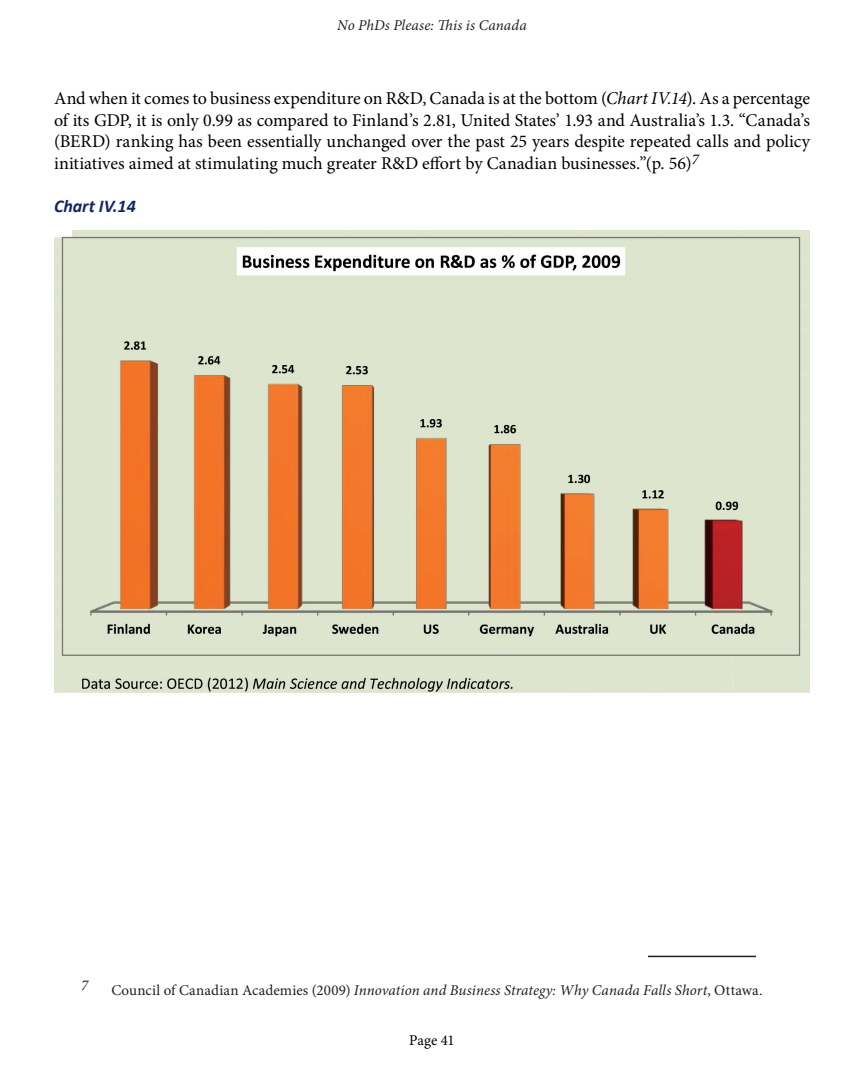
<style>
.page{position:relative;width:864px;height:1080px;background:#fff}
.page>*{position:absolute;margin:0;border:0;box-sizing:border-box;transform-origin:0 0}
.body{font:18px/21.6px "Minion Pro";color:#000;text-align:justify}
.t1{font:italic 700 18px "Calibri";color:#142667}
.Footnote_text{font:italic 15px "Minion Pro";letter-spacing:.005em;color:#231f20}
.t2{font:15px "Minion Pro";letter-spacing:-.005em;color:#000}
.s1{font-style:italic}
.s2{font-style:normal}
</style>
<div class="page">
<hr style="left:648px;top:956px;width:108px;height:1px;background:#231f20">
<img style="left:54px;top:230px;width:756px;height:462px">
<p class="Footnote_text" style="left:337px;top:15px;width:191px">No PhDs Please: This is Canada</p>
<p class="body" style="left:54px;top:88px;width:758px">And when it comes to business expenditure on R&amp;D, Canada is at the bottom (<span class="s1">Chart IV.14</span>). As a percentage of its GDP, it is only 0.99 as compared to Finland’s 2.81, United States’ 1.93 and Australia’s 1.3. “Canada’s (BERD) ranking has been essentially unchanged over the past 25 years despite repeated calls and policy initiatives aimed at stimulating much greater R&amp;D effort by Canadian businesses.”(p. 56)<sup>7</sup></p>
<p class="t1" style="left:54px;top:195px;width:83px">Chart IV.14</p>
<p class="Footnote_text" style="left:81px;top:975px;width:9px">7</p>
<p class="Footnote_text" style="left:111px;top:979px;width:653px"><span class="s2">Council of Canadian Academies (2009)</span> Innovation and Business Strategy: Why Canada Falls Short<span class="s2">, Ottawa.</span></p>
<p class="t2" style="left:409px;top:1031px;width:47px">Page 41</p>
</div>
